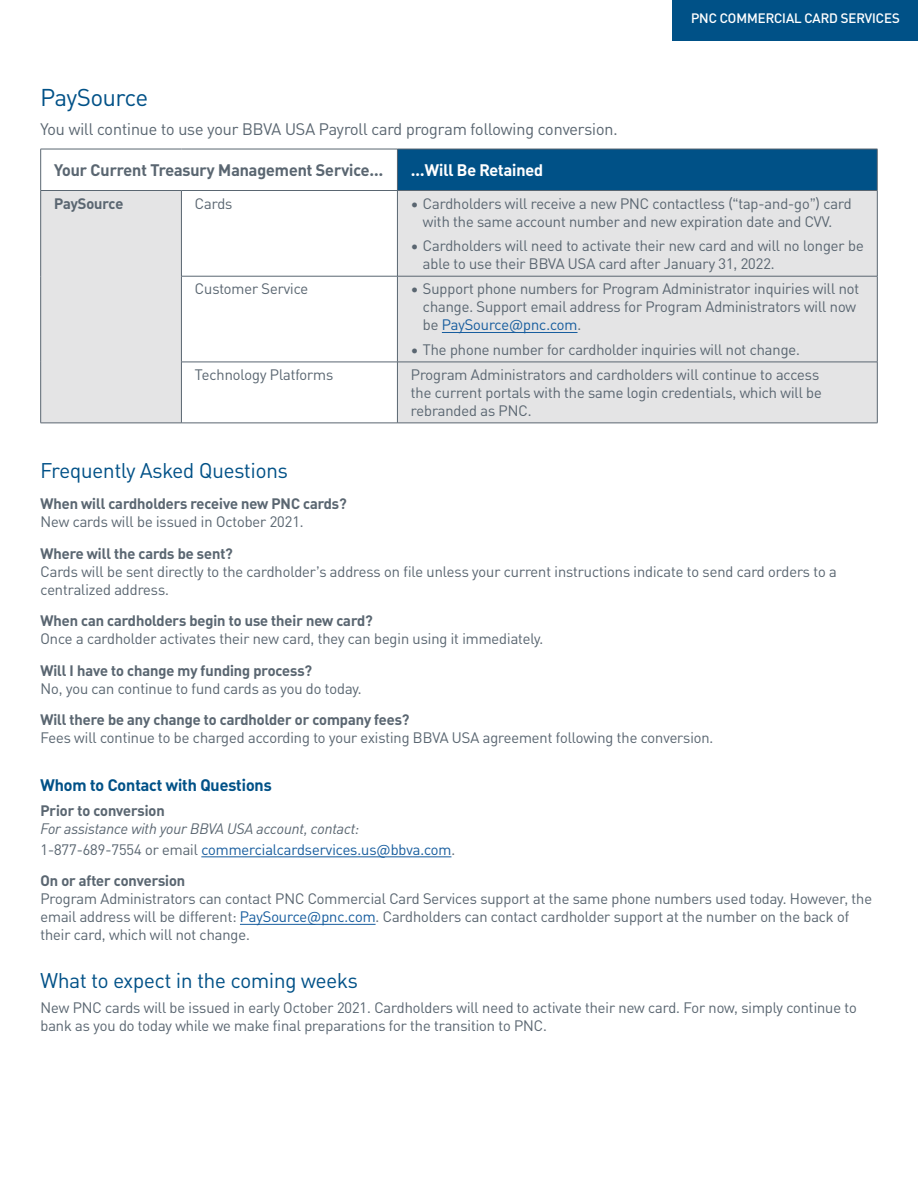
<style>
.page{position:relative;width:918px;height:1188px;background:#fff}
.page>*{position:absolute;margin:0;border:0;box-sizing:border-box;transform-origin:0 0}
.SubHead_1_Topic_TOC{font:24px "PNC Brand";letter-spacing:-.005em;color:#005187}
.Subhead_2_Topic_TOC{font:21px "PNC Brand";color:#005187}
.Summary{font:16.5px "PNC Brand";color:#5a6671}
.Table_Column_Headlin{font:700 16.5px "PNC Brand";color:#5a6671}
.Heading_2{font:700 16.5px "PNC Brand";color:#005187}
.Table_Column_Heading{font:700 16.5px "PNC Brand";color:#fff}
.Body{font:15px/18px "PNC Brand";color:#5a6671}
.Bold_Body{font:700 15px "PNC Brand";color:#5a6671}
.Table_Row_body{font:15px/18px "PNC Brand";color:#5a6671}
.Body-2{font:15px "PNC Brand";color:#175d9e}
.Body_ital{font:italic 15px "PNC Brand";color:#5a6671}
.SubHead_2_-_1st_afte{font:700 15px "PNC Brand";color:#5a6671}
.Table_Row_Heading{font:700 15px "PNC Brand";letter-spacing:-.005em;color:#5a6671}
.section_marker_4_non{font:500 13.5px "PNC Brand";color:#fff}
.s1{color:#175d9e}
.s2{color:#5a6671}
</style>
<div class="page">
<div style="left:397px;top:149px;width:480px;height:41px;background:#005187"></div>
<svg style="left:41px;top:191px;width:836px;height:232px;fill:#e4e4e5"></svg>
<hr style="left:877px;top:149px;width:1px;height:41px;background:#5a6671">
<hr style="left:181px;top:190px;width:216px;height:1px;background:#5a6671">
<hr style="left:181px;top:191px;width:1px;height:85px;background:#5a6671">
<hr style="left:181px;top:276px;width:216px;height:1px;background:#5a6671">
<hr style="left:397px;top:190px;width:481px;height:1px;background:#5a6671">
<hr style="left:397px;top:191px;width:1px;height:85px;background:#5a6671">
<hr style="left:877px;top:191px;width:1px;height:85px;background:#5a6671">
<hr style="left:397px;top:276px;width:481px;height:1px;background:#5a6671">
<hr style="left:40px;top:423px;width:141px;height:1px;background:#5a6671">
<hr style="left:181px;top:423px;width:216px;height:1px;background:#5a6671">
<hr style="left:397px;top:362px;width:481px;height:1px;background:#5a6671">
<hr style="left:40px;top:190px;width:141px;height:1px;background:#5a6671">
<hr style="left:397px;top:276px;width:1px;height:86px;background:#5a6671">
<hr style="left:397px;top:423px;width:481px;height:1px;background:#5a6671">
<hr style="left:181px;top:362px;width:216px;height:1px;background:#5a6671">
<hr style="left:181px;top:362px;width:1px;height:61px;background:#5a6671">
<hr style="left:397px;top:362px;width:1px;height:61px;background:#5a6671">
<hr style="left:40px;top:191px;width:1px;height:85px;background:#5a6671">
<hr style="left:40px;top:276px;width:1px;height:86px;background:#5a6671">
<hr style="left:40px;top:362px;width:1px;height:61px;background:#5a6671">
<hr style="left:181px;top:276px;width:1px;height:86px;background:#5a6671">
<hr style="left:877px;top:276px;width:1px;height:86px;background:#5a6671">
<hr style="left:877px;top:362px;width:1px;height:61px;background:#5a6671">
<hr style="left:40px;top:149px;width:141px;height:1px;background:#5a6671">
<hr style="left:40px;top:149px;width:1px;height:41px;background:#5a6671">
<hr style="left:181px;top:149px;width:216px;height:1px;background:#5a6671">
<hr style="left:397px;top:149px;width:481px;height:1px;background:#5a6671">
<hr style="left:397px;top:149px;width:1px;height:41px;background:#5a6671">
<hr style="left:442px;top:332px;width:136px;height:1px;background:#175d9e">
<hr style="left:201px;top:856px;width:250px;height:1px;background:#175d9e">
<hr style="left:240px;top:924px;width:136px;height:1px;background:#175d9e">
<div style="left:673px;top:0;width:245px;height:40px;background:#005187"></div>
<p class="section_marker_4_non" style="left:691px;top:9px;width:210px">PNC COMMERCIAL CARD SERVICES</p>
<p class="SubHead_1_Topic_TOC" style="left:40px;top:82px;width:109px">PaySource</p>
<p class="Summary" style="left:40px;top:119px;width:579px">You will continue to use your BBVA USA Payroll card program following conversion.</p>
<p class="Table_Column_Headlin" style="left:54px;top:159px;width:331px">Your Current Treasury Management Service…</p>
<p class="Table_Column_Heading" style="left:411px;top:159px;width:134px">…Will Be Retained</p>
<p class="Table_Row_Heading" style="left:54px;top:193px;width:71px">PaySource</p>
<p class="Table_Row_body" style="left:195px;top:194px;width:39px">Cards</p>
<p class="Body" style="left:411px;top:194px;width:442px;text-align:center">• Cardholders will receive a new PNC contactless (“tap-and-go”) card with the same account number and new expiration date and CVV.</p>
<p class="Body" style="left:423px;top:237px;width:442px;text-indent:-12px">• Cardholders will need to activate their new card and will no longer be able to use their BBVA USA card after January 31, 2022.</p>
<p class="Table_Row_body" style="left:195px;top:280px;width:115px">Customer Service</p>
<p class="Body" style="left:423px;top:280px;width:438px;text-indent:-12px">• Support phone numbers for Program Administrator inquiries will not change. Support email address for Program Administrators will now be <span class="s1">PaySource@pnc.com</span>.</p>
<p class="Body" style="left:411px;top:340px;width:391px">• The phone number for cardholder inquiries will not change.</p>
<p class="Table_Row_body" style="left:195px;top:365px;width:140px">Technology Platforms</p>
<p class="Table_Row_body" style="left:411px;top:365px;width:412px">Program Administrators and cardholders will continue to access the current portals with the same login credentials, which will be rebranded as PNC.</p>
<p class="Subhead_2_Topic_TOC" style="left:40px;top:457px;width:249px">Frequently Asked Questions</p>
<p class="Bold_Body" style="left:40px;top:494px;width:308px">When will cardholders receive new PNC cards?</p>
<p class="Body" style="left:40px;top:513px;width:265px">New cards will be issued in October 2021.</p>
<p class="Bold_Body" style="left:40px;top:544px;width:194px">Where will the cards be sent?</p>
<p class="Body" style="left:40px;top:562px;width:798px">Cards will be sent directly to the cardholder’s address on file unless your current instructions indicate to send card orders to a centralized address.</p>
<p class="Bold_Body" style="left:40px;top:611px;width:334px">When can cardholders begin to use their new card?</p>
<p class="Body" style="left:40px;top:630px;width:504px">Once a cardholder activates their new card, they can begin using it immediately.</p>
<p class="Bold_Body" style="left:40px;top:661px;width:273px">Will I have to change my funding process?</p>
<p class="Body" style="left:40px;top:679px;width:323px">No, you can continue to fund cards as you do today.</p>
<p class="Bold_Body" style="left:40px;top:710px;width:371px">Will there be any change to cardholder or company fees?</p>
<p class="Body" style="left:40px;top:729px;width:674px">Fees will continue to be charged according to your existing BBVA USA agreement following the conversion.</p>
<p class="Heading_2" style="left:40px;top:774px;width:233px">Whom to Contact with Questions</p>
<p class="SubHead_2_-_1st_afte" style="left:40px;top:801px;width:126px">Prior to conversion</p>
<p class="Body_ital" style="left:40px;top:819px;width:320px">For assistance with your BBVA USA account, contact:</p>
<p class="Body-2" style="left:40px;top:840px;width:416px"><span class="s2">1-877-689-7554 or email</span> commercialcardservices.us@bbva.com<span class="s2">.</span></p>
<p class="Bold_Body" style="left:40px;top:871px;width:146px">On or after conversion</p>
<p class="Body" style="left:40px;top:890px;width:833px">Program Administrators can contact PNC Commercial Card Services support at the same phone numbers used today. However, the email address will be different: <span class="s1">PaySource@pnc.com</span>. Cardholders can contact cardholder support at the number on the back of their card, which will not change.</p>
<p class="Subhead_2_Topic_TOC" style="left:40px;top:968px;width:319px">What to expect in the coming weeks</p>
<p class="Body" style="left:40px;top:998px;width:818px">New PNC cards will be issued in early October 2021. Cardholders will need to activate their new card. For now, simply continue to bank as you do today while we make final preparations for the transition to PNC.</p>
</div>
